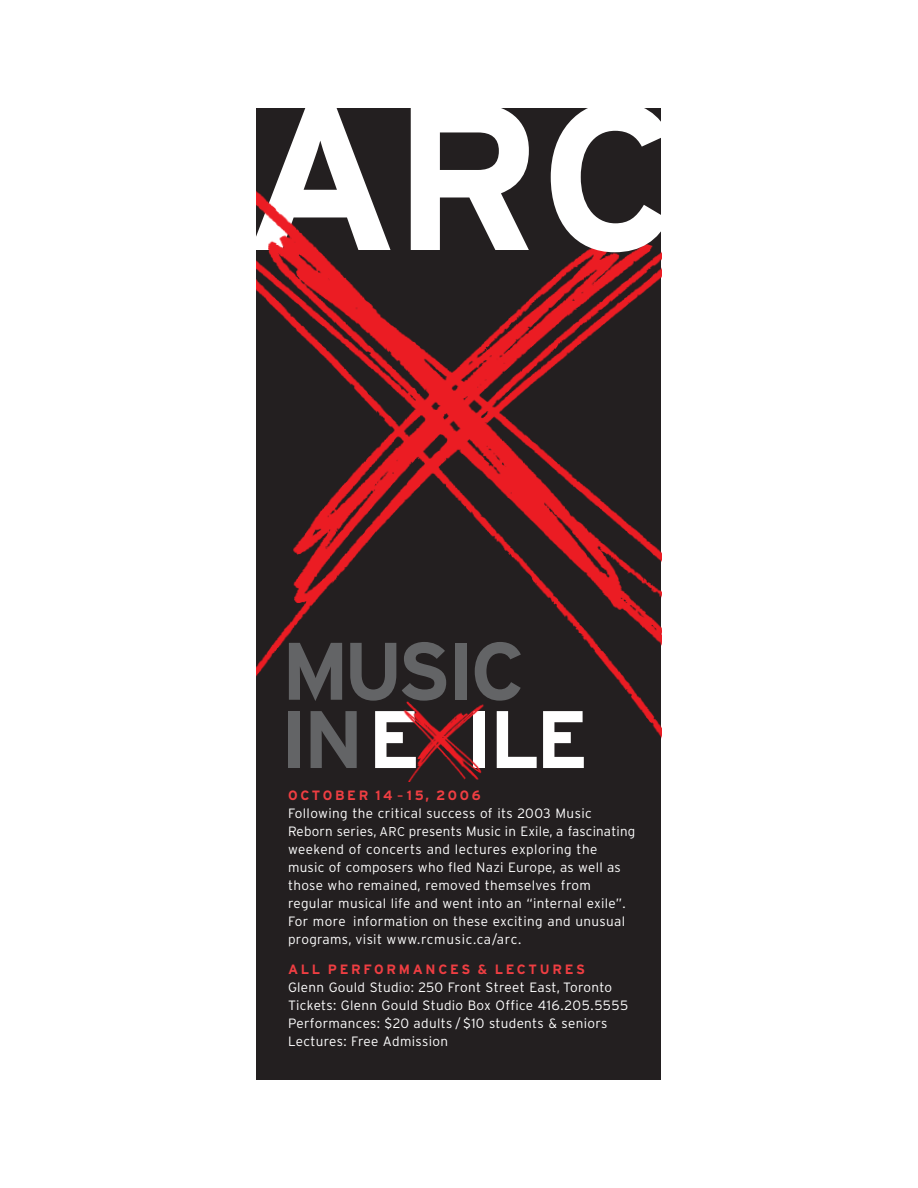
<style>
.page{position:relative;width:918px;height:1188px;background:#fff}
.page>*{position:absolute;margin:0;border:0;box-sizing:border-box;transform-origin:0 0}
.t1{font:700 208.35px "Interstate";color:#fff}
.t2{font:700 81.3px "Interstate";letter-spacing:-.045em;color:#fff}
.t3{font:700 81.3px "Interstate";letter-spacing:-.065em;color:#636466}
.t4{font:300 13.5px/18px "Interstate";letter-spacing:.025em;color:#fff}
.t5{font:700 13.5px "Interstate";letter-spacing:.2em;color:#ef3e42}
.s1{color:#636466}
.s2{font-weight:700;color:#ef3e42}
.s3{font-weight:400;color:#ef3e42}
.s4{font-size:12.75px}
</style>
<div class="page">
<div style="left:256px;top:108px;width:406px;height:972px;background:#231f20"></div>
<img style="left:256px;top:156px;width:406px;height:602px">
<img style="left:394px;top:698px;width:97px;height:83px">
<svg style="left:462px;top:776px;width:9px;height:5px"></svg>
<h1 class="t1" style="left:243px;top:99px;width:438px">ARC</h1>
<h2 class="t3" style="left:282px;top:641px;width:245px">MUSIC</h2>
<h2 class="t2" style="left:280px;top:709px;width:310px"><span class="s1">IN</span>E ILE</h2>
<p class="t4" style="left:288px;top:788px;width:349px"><span class="s2">OCTOBER 14</span> <span class="s3">–</span><span class="s2">15, 2006<br></span>Following the critical success of its 2003 Music Reborn series, <span class="s4">ARC</span> presents Music in Exile, a fascinating weekend of concerts and lectures exploring the music of composers who fled Nazi Europe, as well as those who remained, removed themselves from regular musical life and went into an “internal exile”.<br>For more information on these exciting and unusual programs, visit www.rcmusic.ca/arc.</p>
<p class="t5" style="left:288px;top:965px;width:298px">ALL PERFORMANCES &amp; LECTURES</p>
<p class="t4" style="left:288px;top:980px;width:342px">Glenn Gould Studio: 250 Front Street East, Toronto Tickets: Glenn Gould Studio Box Office 416.205.5555<br>Performances: $20 adults / $10 students &amp; seniors Lectures: Free Admission</p>
</div>
